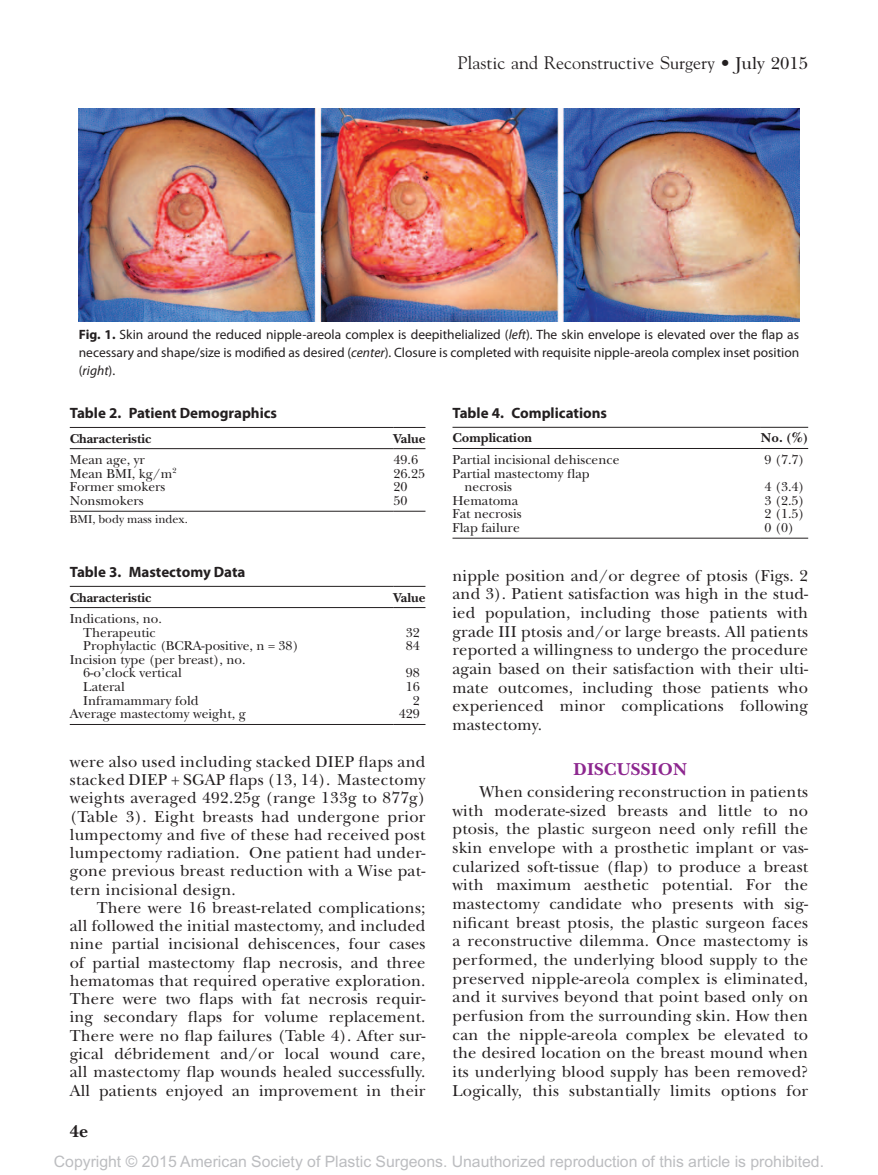
<style>
.page{position:relative;width:878px;height:1175px;background:#fff}
.page>*{position:absolute;margin:0;border:0;box-sizing:border-box;transform-origin:0 0}
.t1{font:18px "Goudy";color:#231f20}
.t2{font:700 18px "New Baskerville";letter-spacing:.01em;color:#8d278f}
.t3{font:700 18px "New Baskerville";color:#231f20}
.t4{font:16.5px/18.6px "New Baskerville";letter-spacing:.01em;color:#231f20;text-align:justify}
.t5{font:15.75px "Arial MT Std";color:#bcbdc0}
.t6{font:700 15px "Myriad Pro";color:#231f20}
.t7{font:13.5px/13.6px "New Baskerville";color:#231f20}
.t8{font:13.5px/18px "Myriad Pro";color:#231f20;text-align:justify}
.t9{font:700 13.5px "New Baskerville";color:#231f20}
.t10{font:12px "New Baskerville";color:#231f20}
.s1{font-family:"New Baskerville"}
.s2{font-weight:700}
.s3{font-style:italic}
</style>
<div class="page">
<hr style="left:70px;top:427px;width:323px;height:1px;background:#231f20">
<hr style="left:393px;top:427px;width:32px;height:1px;background:#231f20">
<hr style="left:70px;top:448px;width:323px;height:1px;background:#231f20">
<hr style="left:393px;top:448px;width:32px;height:1px;background:#231f20">
<hr style="left:70px;top:511px;width:323px;height:1px;background:#231f20">
<hr style="left:393px;top:511px;width:32px;height:1px;background:#231f20">
<hr style="left:70px;top:586px;width:323px;height:1px;background:#231f20">
<hr style="left:393px;top:586px;width:32px;height:1px;background:#231f20">
<hr style="left:70px;top:607px;width:323px;height:1px;background:#231f20">
<hr style="left:393px;top:607px;width:32px;height:1px;background:#231f20">
<hr style="left:70px;top:724px;width:323px;height:1px;background:#231f20">
<hr style="left:393px;top:724px;width:32px;height:1px;background:#231f20">
<hr style="left:452px;top:427px;width:308px;height:1px;background:#231f20">
<hr style="left:761px;top:427px;width:47px;height:1px;background:#231f20">
<hr style="left:452px;top:448px;width:308px;height:1px;background:#231f20">
<hr style="left:761px;top:448px;width:47px;height:1px;background:#231f20">
<hr style="left:452px;top:538px;width:308px;height:1px;background:#231f20">
<hr style="left:761px;top:538px;width:47px;height:1px;background:#231f20">
<img style="left:79px;top:108px;width:720px;height:213px">
<p class="t1" style="left:457px;top:51px;width:352px">Plastic and Reconstructive Surgery <span class="s1">• July 2015</span></p>
<p class="t8" style="left:79px;top:325px;width:722px"><span class="s2">Fig. 1.</span> Skin around the reduced nipple-areola complex is deepithelialized (<span class="s3">left</span>). The skin envelope is elevated over the flap as necessary and shape/size is modified as desired (<span class="s3">center</span>). Closure is completed with requisite nipple-areola complex inset position (<span class="s3">right</span>).</p>
<p class="t6" style="left:70px;top:403px;width:209px">Table 2. Patient Demographics</p>
<p class="t9" style="left:70px;top:430px;width:83px">Characteristic</p>
<p class="t9" style="left:393px;top:430px;width:34px">Value</p>
<p class="t7" style="left:70px;top:453px;width:77px">Mean age, yr</p>
<p class="t7" style="left:393px;top:453px;width:26px">49.6</p>
<p class="t7" style="left:70px;top:466px;width:108px">Mean BMI, kg/m<sup>2</sup></p>
<p class="t7" style="left:393px;top:466px;width:33px">26.25</p>
<p class="t7" style="left:70px;top:480px;width:97px">Former smokers</p>
<p class="t7" style="left:393px;top:480px;width:16px">20</p>
<p class="t7" style="left:70px;top:494px;width:75px">Nonsmokers</p>
<p class="t7" style="left:393px;top:494px;width:16px">50</p>
<p class="t10" style="left:70px;top:512px;width:120px">BMI, body mass index.</p>
<p class="t6" style="left:70px;top:562px;width:177px">Table 3. Mastectomy Data</p>
<p class="t9" style="left:70px;top:589px;width:83px">Characteristic</p>
<p class="t9" style="left:393px;top:589px;width:34px">Value</p>
<p class="t7" style="left:70px;top:612px;width:94px;text-align:center">Indications, no.<br>Therapeutic</p>
<p class="t7" style="left:406px;top:625px;width:16px">32</p>
<p class="t7" style="left:83px;top:639px;width:217px">Prophylactic (BCRA-positive, n = 38)</p>
<p class="t7" style="left:406px;top:639px;width:16px">84</p>
<p class="t7" style="left:83px;top:652px;width:164px;text-indent:-14px">Incision type (per breast), no.<br>6-o’clock vertical</p>
<p class="t7" style="left:406px;top:666px;width:16px">98</p>
<p class="t7" style="left:83px;top:680px;width:43px">Lateral</p>
<p class="t7" style="left:406px;top:680px;width:16px">16</p>
<p class="t7" style="left:83px;top:693px;width:117px">Inframammary fold</p>
<p class="t7" style="left:413px;top:693px;width:9px">2</p>
<p class="t7" style="left:70px;top:707px;width:177px">Average mastectomy weight, g</p>
<p class="t7" style="left:399px;top:707px;width:23px">429</p>
<p class="t4" style="left:70px;top:752px;width:357px">were also used including stacked DIEP flaps and stacked DIEP + SGAP flaps (13, 14). Mastectomy weights averaged 492.25g (range 133g to 877g) (Table 3). Eight breasts had undergone prior lumpectomy and five of these had received post lumpectomy radiation. One patient had under&shy;gone previous breast reduction with a Wise pat&shy;tern incisional design.</p>
<p class="t4" style="left:70px;top:898px;width:357px;text-indent:27px">There were 16 breast-related complications; all followed the initial mastectomy, and included nine partial incisional dehiscences, four cases of partial mastectomy flap necrosis, and three hematomas that required operative exploration.<br>There were two flaps with fat necrosis requir&shy;ing secondary flaps for volume replacement.<br>There were no flap failures (Table 4). After sur&shy;gical débridement and/or local wound care, all mastectomy flap wounds healed successfully.<br>All patients enjoyed an improvement in their</p>
<p class="t3" style="left:70px;top:1120px;width:20px">4e</p>
<p class="t6" style="left:452px;top:403px;width:156px">Table 4. Complications</p>
<p class="t9" style="left:452px;top:430px;width:81px">Complication</p>
<p class="t9" style="left:760px;top:430px;width:49px">No. (%)</p>
<p class="t7" style="left:452px;top:453px;width:168px">Partial incisional dehiscence</p>
<p class="t7" style="left:764px;top:453px;width:41px">9 (7.7)</p>
<p class="t7" style="left:464px;top:466px;width:127px;text-indent:-12px">Partial mastectomy flap necrosis</p>
<p class="t7" style="left:764px;top:480px;width:41px">4 (3.4)</p>
<p class="t7" style="left:452px;top:493px;width:67px">Hematoma</p>
<p class="t7" style="left:764px;top:493px;width:41px">3 (2.5)</p>
<p class="t7" style="left:452px;top:507px;width:71px">Fat necrosis</p>
<p class="t7" style="left:764px;top:507px;width:41px">2 (1.5)</p>
<p class="t7" style="left:452px;top:520px;width:69px">Flap failure</p>
<p class="t7" style="left:764px;top:520px;width:31px">0 (0)</p>
<p class="t4" style="left:452px;top:566px;width:357px">nipple position and/or degree of ptosis (Figs. 2 and 3). Patient satisfaction was high in the stud&shy;ied population, including those patients with grade III ptosis and/or large breasts. All patients reported a willingness to undergo the procedure again based on their satisfaction with their ulti&shy;mate outcomes, including those patients who experienced minor complications following mastectomy.</p>
<p class="t2" style="left:573px;top:759px;width:115px">DISCUSSION</p>
<p class="t4" style="left:452px;top:782px;width:357px;text-indent:27px">When considering reconstruction in patients with moderate-sized breasts and little to no ptosis, the plastic surgeon need only refill the skin envelope with a prosthetic implant or vas&shy;cularized soft-tissue (flap) to produce a breast with maximum aesthetic potential. For the mastectomy candidate who presents with sig&shy;nificant breast ptosis, the plastic surgeon faces a reconstructive dilemma. Once mastectomy is performed, the underlying blood supply to the preserved nipple-areola complex is eliminated, and it survives beyond that point based only on perfusion from the surrounding skin. How then can the nipple-areola complex be elevated to the desired location on the breast mound when its underlying blood supply has been removed?<br>Logically, this substantially limits options for</p>
<p class="t5" style="left:54px;top:1152px;width:771px">Copyright © 2015 American Society of Plastic Surgeons. Unauthorized reproduction of this article is prohibited.</p>
</div>
